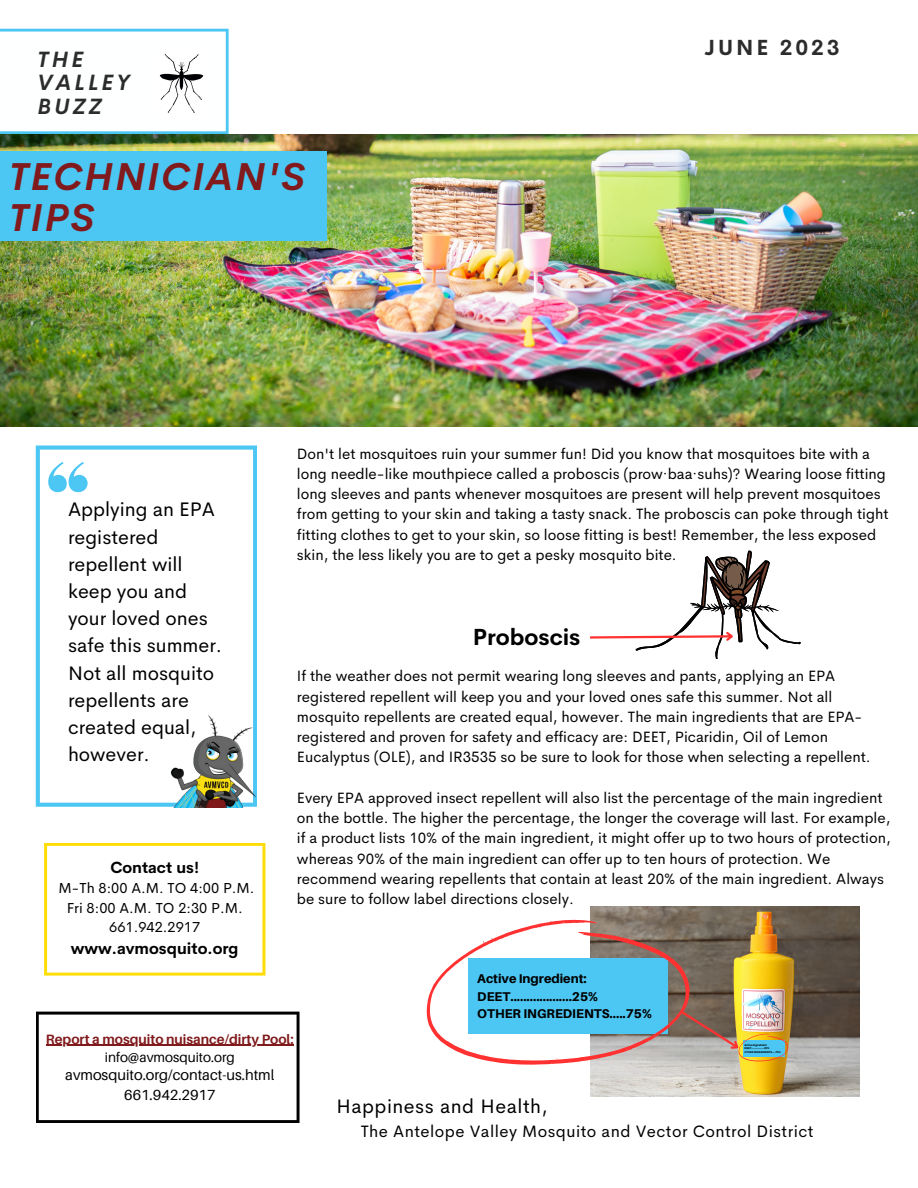
<style>
.page{position:relative;width:918px;height:1188px;background:#fff}
.page>*{position:absolute;margin:0;border:0;box-sizing:border-box;transform-origin:0 0}
.t1{font:italic 700 38.25px/40.8px "Cerebri Sans";letter-spacing:.05em;color:#801a1c}
.t2{font:700 22.8px "Cerebri Sans";color:#000}
.t3{font:italic 700 21.75px/23.7px "Cerebri Sans";letter-spacing:.15em;color:#2c2c2c}
.t4{font:700 21.45px "Cerebri Sans";letter-spacing:.135em;color:#2c2c2c}
.t5{font:19.65px/27.3px "Cerebri Sans";color:#000}
.t6{font:19.5px "Cerebri Sans";letter-spacing:.03em;color:#000}
.t7{font:16.5px "Cerebri Sans";letter-spacing:.025em;color:#000}
.t8{font:700 16.05px "Cerebri Sans";color:#000}
.t9{font:700 15.9px "Cerebri Sans";color:#000}
.t10{font:15px/20.2px "Cerebri Sans";color:#000}
.t11{font:14.7px "Aileron";color:#000}
.t12{font:14.55px "Cerebri Sans";color:#000}
.t13{font:700 13.5px "Aileron";color:#801a1c}
.t14{font:13.5px "Aileron";color:#000}
.t15{font:800 12.75px "Aileron";color:#000}
.t16{font:800 2.7px "Aileron";color:#000}
</style>
<div class="page">
<svg style="left:36px;top:446px;width:221px;height:361px"></svg>
<img style="left:160px;top:713px;width:97px;height:94px">
<svg style="left:48px;top:462px;width:40px;height:30px"></svg>
<svg style="left:44px;top:843px;width:221px;height:133px"></svg>
<svg style="left:0;top:29px;width:229px;height:105px"></svg>
<img style="left:0;top:134px;width:918px;height:293px">
<div style="left:0;top:151px;width:326px;height:90px;background:#4cc7f4"></div>
<svg style="left:36px;top:1012px;width:264px;height:111px"></svg>
<svg style="left:590px;top:550px;width:211px;height:109px"></svg>
<img style="left:590px;top:906px;width:270px;height:190px">
<hr style="left:46px;top:1045px;width:248px;height:1px;background:#801a1c">
<svg style="left:427px;top:920px;width:361px;height:145px"></svg>
<p class="t3" style="left:38px;top:47px;width:94px">THE<br>VALLEY<br>BUZZ</p>
<p class="t1" style="left:9px;top:156px;width:297px">TECHNICIAN'S<br>TIPS</p>
<p class="t4" style="left:705px;top:34px;width:137px">JUNE 2023</p>
<p class="t5" style="left:68px;top:496px;width:156px">Applying an EPA registered repellent will keep you and your loved ones safe this summer.<br>Not all mosquito repellents are created equal, however.</p>
<p class="t9" style="left:110px;top:857px;width:90px">Contact us!</p>
<p class="t12" style="left:59px;top:878px;width:198px">M-Th 8:00 A.M. TO 4:00 P.M.</p>
<p class="t12" style="left:67px;top:898px;width:178px">Fri 8:00 A.M. TO 2:30 P.M.</p>
<p class="t12" style="left:109px;top:918px;width:93px">661.942.2917</p>
<p class="t8" style="left:71px;top:938px;width:169px">www.avmosquito.org</p>
<p class="t10" style="left:297px;top:443px;width:593px">Don't let mosquitoes ruin your summer fun! Did you know that mosquitoes bite with a long needle-like mouthpiece called a proboscis (prow·baa·suhs)? Wearing loose fitting long sleeves and pants whenever mosquitoes are present will help prevent mosquitoes from getting to your skin and taking a tasty snack. The proboscis can poke through tight fitting clothes to get to your skin, so loose fitting is best! Remember, the less exposed skin, the less likely you are to get a pesky mosquito bite.</p>
<p class="t2" style="left:473px;top:622px;width:109px">Proboscis</p>
<p class="t10" style="left:297px;top:666px;width:567px">If the weather does not permit wearing long sleeves and pants, applying an EPA registered repellent will keep you and your loved ones safe this summer. Not all mosquito repellents are created equal, however. The main ingredients that are EPA-</p>
<p class="t10" style="left:297px;top:727px;width:575px">registered and proven for safety and efficacy are: DEET, Picaridin, Oil of Lemon<br>Eucalyptus (OLE), and IR3535 so be sure to look for those when selecting a repellent.</p>
<p class="t10" style="left:297px;top:787px;width:595px">Every EPA approved insect repellent will also list the percentage of the main ingredient on the bottle. The higher the percentage, the longer the coverage will last. For example, if a product lists 10% of the main ingredient, it might offer up to two hours of protection, whereas 90% of the main ingredient can offer up to ten hours of protection. We recommend wearing repellents that contain at least 20% of the main ingredient. Always be sure to follow label directions closely.</p>
<p class="t15" style="left:477px;top:971px;width:111px">Active Ingredient:</p>
<p class="t15" style="left:477px;top:988px;width:122px">DEET...................25%</p>
<p class="t15" style="left:477px;top:1006px;width:176px">OTHER INGREDIENTS.....75%</p>
<p class="t13" style="left:46px;top:1030px;width:249px">Report a mosquito nuisance/dirty Pool:</p>
<p class="t14" style="left:105px;top:1049px;width:131px">info@avmosquito.org</p>
<p class="t11" style="left:65px;top:1066px;width:211px">avmosquito.org/contact-us.html</p>
<p class="t11" style="left:124px;top:1086px;width:93px">661.942.2917</p>
<p class="t16" style="left:744px;top:1043px;width:24px">Active Ingredient:</p>
<p class="t16" style="left:744px;top:1047px;width:27px">DEET...................25%</p>
<p class="t16" style="left:744px;top:1050px;width:38px">OTHER INGREDIENTS.....75%</p>
<p class="t6" style="left:336px;top:1094px;width:213px">Happiness and Health,</p>
<p class="t7" style="left:361px;top:1121px;width:454px">The Antelope Valley Mosquito and Vector Control District</p>
</div>
